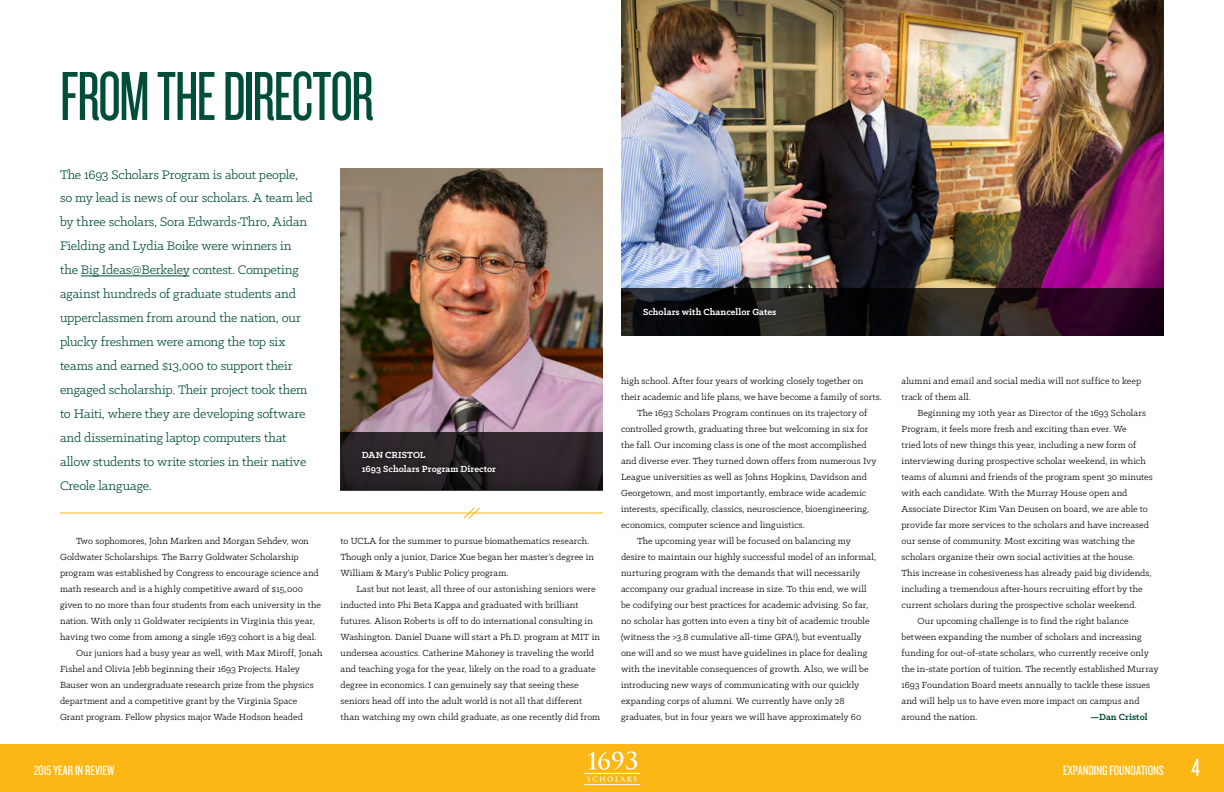
<style>
.page{position:relative;width:1224px;height:792px;background:#fff}
.page>*{position:absolute;margin:0;border:0;box-sizing:border-box;transform-origin:0 0}
.t1{font:72px "Knockout HTF27 Junior Bantamwt";letter-spacing:-.025em;color:#004e38}
.t2{font:26px "Knockout HTF28 Junior Featherwt";color:#fff}
.t3{font:14px/24px "Klinic Slab";letter-spacing:-.015em;color:#004e38}
.t4{font:14px "Knockout HTF28 Junior Featherwt";color:#fff}
.t5{font:10px/16px "Klinic Slab";letter-spacing:.005em;color:#000}
.t6{font:700 10px/14px "Klinic Slab";letter-spacing:.005em;color:#fff}
.t7{font:700 10px "Klinic Slab";letter-spacing:.005em;color:#004e38}
</style>
<div class="page">
<div style="left:0;top:744px;width:1224px;height:48px;background:#fdb714"></div>
<hr style="left:584px;top:773px;width:56px;height:1px;background:#fff">
<hr style="left:584px;top:784px;width:56px;height:1px;background:#fff">
<svg style="left:588px;top:751px;width:49px;height:19px"></svg>
<svg style="left:587px;top:776px;width:50px;height:6px"></svg>
<hr style="left:81px;top:276px;width:108px;height:1px;background:#004e38">
<img style="left:340px;top:168px;width:263px;height:264px">
<svg style="left:340px;top:432px;width:263px;height:58px;background:#292227"></svg>
<div style="left:357px;top:446px;width:144px;height:33px;background:#000;opacity:.5"></div>
<hr style="left:60px;top:512px;width:542px;height:2px;background:#fdb714">
<svg style="left:463px;top:507px;width:18px;height:12px"></svg>
<img style="left:621px;top:0;width:543px;height:288px">
<svg style="left:621px;top:288px;width:543px;height:48px;background:#1f141a"></svg>
<div style="left:637px;top:302px;width:144px;height:19px;background:#000;opacity:.5"></div>
<h1 class="t1" style="left:60px;top:61px;width:315px">FROM THE DIRECTOR</h1>
<p class="t3" style="left:60px;top:162px;width:254px">The 1693 Scholars Program is about people, so my lead is news of our scholars. A team led by three scholars, Sora Edwards-Thro, Aidan Fielding and Lydia Boike were winners in the Big Ideas@Berkeley contest. Competing against hundreds of graduate students and upperclassmen from around the nation, our plucky freshmen were among the top six teams and earned $13,000 to support their engaged scholarship. Their project took them to Haiti, where they are developing software and disseminating laptop computers that allow students to write stories in their native Creole language.</p>
<p class="t5" style="left:76px;top:533px;width:234px">Two sophomores, John Marken and Morgan Sehdev, won</p>
<p class="t5" style="left:60px;top:549px;width:240px">Goldwater Scholarships. The Barry Goldwater Scholarship</p>
<p class="t5" style="left:60px;top:565px;width:260px">program was established by Congress to encourage science and</p>
<p class="t5" style="left:60px;top:581px;width:245px">math research and is a highly competitive award of $15,000</p>
<p class="t5" style="left:60px;top:597px;width:262px">given to no more than four students from each university in the</p>
<p class="t5" style="left:60px;top:613px;width:256px">nation. With only 11 Goldwater recipients in Virginia this year,</p>
<p class="t5" style="left:60px;top:629px;width:258px">having two come from among a single 1693 cohort is a big deal.</p>
<p class="t5" style="left:76px;top:645px;width:248px">Our juniors had a busy year as well, with Max Miroff, Jonah</p>
<p class="t5" style="left:60px;top:661px;width:242px">Fishel and Olivia Jebb beginning their 1693 Projects. Haley</p>
<p class="t5" style="left:60px;top:677px;width:255px">Bauser won an undergraduate research prize from the physics</p>
<p class="t5" style="left:60px;top:693px;width:239px">department and a competitive grant by the Virginia Space</p>
<p class="t5" style="left:60px;top:709px;width:244px">Grant program. Fellow physics major Wade Hodson headed</p>
<p class="t6" style="left:362px;top:447px;width:136px">DAN CRISTOL<br>1693 Scholars Program Director</p>
<p class="t5" style="left:340px;top:533px;width:255px">to UCLA for the summer to pursue biomathematics research.<br>Though only a junior, Darice Xue began her master’s degree in<br>William &amp; Mary’s Public Policy program.</p>
<p class="t5" style="left:340px;top:581px;width:261px;text-indent:16px">Last but not least, all three of our astonishing seniors were inducted into Phi Beta Kappa and graduated with brilliant futures. Alison Roberts is off to do international consulting in Washington. Daniel Duane will start a Ph.D. program at MIT in undersea acoustics. Catherine Mahoney is traveling the world and teaching yoga for the year, likely on the road to a graduate degree in economics. I can genuinely say that seeing these seniors head off into the adult world is not all that different than watching my own child graduate, as one recently did from</p>
<p class="t6" style="left:643px;top:304px;width:135px">Scholars with Chancellor Gates</p>
<p class="t5" style="left:621px;top:373px;width:244px">high school. After four years of working closely together on</p>
<p class="t5" style="left:621px;top:389px;width:262px">their academic and life plans, we have become a family of sorts.</p>
<p class="t5" style="left:637px;top:405px;width:232px">The 1693 Scholars Program continues on its trajectory of</p>
<p class="t5" style="left:621px;top:421px;width:249px">controlled growth, graduating three but welcoming in six for</p>
<p class="t5" style="left:621px;top:437px;width:247px">the fall. Our incoming class is one of the most accomplished</p>
<p class="t5" style="left:621px;top:453px;width:257px">and diverse ever. They turned down offers from numerous Ivy</p>
<p class="t5" style="left:621px;top:469px;width:248px">League universities as well as Johns Hopkins, Davidson and</p>
<p class="t5" style="left:621px;top:485px;width:247px">Georgetown, and most importantly, embrace wide academic</p>
<p class="t5" style="left:621px;top:501px;width:250px">interests, specifically, classics, neuroscience, bioengineering,</p>
<p class="t5" style="left:621px;top:517px;width:185px">economics, computer science and linguistics.</p>
<p class="t5" style="left:637px;top:533px;width:215px">The upcoming year will be focused on balancing my</p>
<p class="t5" style="left:621px;top:549px;width:257px">desire to maintain our highly successful model of an informal,</p>
<p class="t5" style="left:621px;top:565px;width:241px">nurturing program with the demands that will necessarily</p>
<p class="t5" style="left:621px;top:581px;width:247px">accompany our gradual increase in size. To this end, we will</p>
<p class="t5" style="left:621px;top:597px;width:249px">be codifying our best practices for academic advising. So far,</p>
<p class="t5" style="left:621px;top:613px;width:250px">no scholar has gotten into even a tiny bit of academic trouble</p>
<p class="t5" style="left:621px;top:629px;width:242px">(witness the &gt;3.8 cumulative all-time GPA!), but eventually</p>
<p class="t5" style="left:621px;top:645px;width:248px">one will and so we must have guidelines in place for dealing</p>
<p class="t5" style="left:621px;top:661px;width:249px">with the inevitable consequences of growth. Also, we will be</p>
<p class="t5" style="left:621px;top:677px;width:240px">introducing new ways of communicating with our quickly</p>
<p class="t5" style="left:621px;top:693px;width:225px">expanding corps of alumni. We currently have only 28</p>
<p class="t5" style="left:621px;top:709px;width:242px">graduates, but in four years we will have approximately 60</p>
<p class="t5" style="left:901px;top:373px;width:241px">alumni and email and social media will not suffice to keep track of them all.</p>
<p class="t5" style="left:917px;top:405px;width:230px">Beginning my 10th year as Director of the 1693 Scholars</p>
<p class="t5" style="left:901px;top:421px;width:227px">Program, it feels more fresh and exciting than ever. We</p>
<p class="t5" style="left:901px;top:437px;width:236px">tried lots of new things this year, including a new form of</p>
<p class="t5" style="left:901px;top:453px;width:246px">interviewing during prospective scholar weekend, in which</p>
<p class="t5" style="left:901px;top:469px;width:253px">teams of alumni and friends of the program spent 30 minutes</p>
<p class="t5" style="left:901px;top:485px;width:227px">with each candidate. With the Murray House open and</p>
<p class="t5" style="left:901px;top:501px;width:248px">Associate Director Kim Van Deusen on board, we are able to</p>
<p class="t5" style="left:901px;top:517px;width:249px">provide far more services to the scholars and have increased</p>
<p class="t5" style="left:901px;top:533px;width:235px">our sense of community. Most exciting was watching the</p>
<p class="t5" style="left:901px;top:549px;width:235px">scholars organize their own social activities at the house.</p>
<p class="t5" style="left:901px;top:565px;width:252px">This increase in cohesiveness has already paid big dividends,</p>
<p class="t5" style="left:901px;top:581px;width:243px">including a tremendous after-hours recruiting effort by the</p>
<p class="t5" style="left:901px;top:597px;width:237px">current scholars during the prospective scholar weekend.</p>
<p class="t5" style="left:917px;top:613px;width:213px">Our upcoming challenge is to find the right balance</p>
<p class="t5" style="left:901px;top:629px;width:242px">between expanding the number of scholars and increasing</p>
<p class="t5" style="left:901px;top:645px;width:249px">funding for out-of-state scholars, who currently receive only</p>
<p class="t5" style="left:901px;top:661px;width:259px">the in-state portion of tuition. The recently established Murray</p>
<p class="t5" style="left:901px;top:677px;width:250px">1693 Foundation Board meets annually to tackle these issues</p>
<p class="t5" style="left:901px;top:693px;width:240px">and will help us to have even more impact on campus and</p>
<p class="t5" style="left:901px;top:709px;width:77px">around the nation.</p>
<p class="t7" style="left:1090px;top:710px;width:59px">—Dan Cristol</p>
<h3 class="t4" style="left:34px;top:764px;width:82px">2015 YEAR IN REVIEW</h3>
<h3 class="t4" style="left:1063px;top:764px;width:102px">EXPANDING FOUNDATIONS</h3>
<h2 class="t2" style="left:1192px;top:755px;width:10px">4</h2>
</div>
